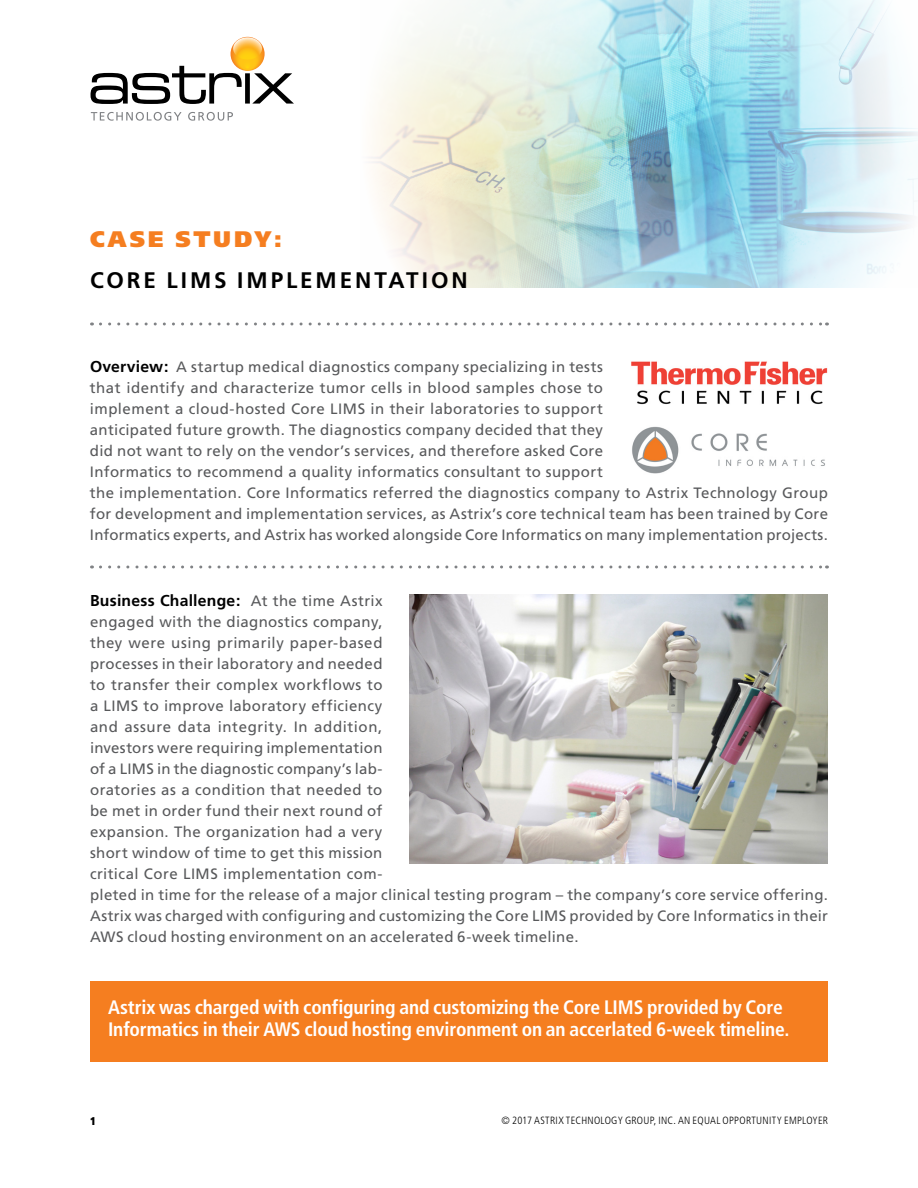
<style>
.page{position:relative;width:918px;height:1188px;background:#fff}
.page>*{position:absolute;margin:0;border:0;box-sizing:border-box;transform-origin:0 0}
.t1{font:700 22.5px "Frutiger";letter-spacing:.13em;color:#000}
.t2{font:900 22.5px "Frutiger";letter-spacing:.135em;color:#f57e20}
.t3{font:700 condensed 19.5px/22.8px "Frutiger";letter-spacing:-.01em;color:#fff}
.t4{font:700 15.75px "Frutiger";letter-spacing:.015em;color:#000}
.t5{font:15px/21px "Frutiger";letter-spacing:.025em;color:#58595b}
.t6{font:900 condensed 11.25px "Frutiger";color:#000}
.t7{font:300 condensed 10.5px "Frutiger";letter-spacing:.025em;color:#000}
.s1{font-weight:700;font-size:15.75px;color:#000}
.s2{font-weight:400;font-size:15px;color:#58595b}
</style>
<div class="page">
<img style="left:371px;top:0;width:547px;height:287px">
<svg style="left:91px;top:37px;width:203px;height:67px"></svg>
<svg style="left:91px;top:112px;width:91px;height:9px"></svg>
<svg style="left:188px;top:112px;width:45px;height:9px"></svg>
<svg style="left:100px;top:322px;width:727px;height:4px"></svg>
<svg style="left:100px;top:566px;width:727px;height:2px"></svg>
<div style="left:90px;top:981px;width:738px;height:81px;background:#f57e20"></div>
<img style="left:631px;top:361px;width:197px;height:44px">
<img style="left:632px;top:426px;width:193px;height:48px">
<img style="left:410px;top:594px;width:418px;height:270px">
<h1 class="t2" style="left:90px;top:225px;width:194px">CASE STUDY:</h1>
<h1 class="t1" style="left:90px;top:266px;width:379px">CORE LIMS IMPLEMENTATION</h1>
<p class="t5" style="left:90px;top:356px;width:740px"><span class="s1">Overview:</span> A startup medical diagnostics company specializing in tests<br>that identify and characterize tumor cells in blood samples chose to<br>implement a cloud-hosted Core LIMS in their laboratories to support<br>anticipated future growth. The diagnostics company decided that they<br>did not want to rely on the vendor’s services, and therefore asked Core<br>Informatics to recommend a quality informatics consultant to support<br>the implementation. Core Informatics referred the diagnostics company to Astrix Technology Group for development and implementation services, as Astrix’s core technical team has been trained by Core Informatics experts, and Astrix has worked alongside Core Informatics on many implementation projects.</p>
<p class="t4" style="left:90px;top:592px;width:294px">Business Challenge: <span class="s2">At the time Astrix</span></p>
<p class="t5" style="left:90px;top:611px;width:740px">engaged with the diagnostics company,<br>they were using primarily paper-based<br>processes in their laboratory and needed<br>to transfer their complex workflows to<br>a LIMS to improve laboratory efficiency<br>and assure data integrity. In addition,<br>investors were requiring implementation<br>of a LIMS in the diagnostic company’s lab-<br>oratories as a condition that needed to<br>be met in order fund their next round of<br>expansion. The organization had a very<br>short window of time to get this mission<br>critical Core LIMS implementation com-<br>pleted in time for the release of a major clinical testing program – the company’s core service offering.<br>Astrix was charged with configuring and customizing the Core LIMS provided by Core Informatics in their AWS cloud hosting environment on an accelerated 6-week timeline.</p>
<h2 class="t3" style="left:108px;top:995px;width:683px">Astrix was charged with configuring and customizing the Core LIMS provided by Core<br>Informatics in their AWS cloud hosting environment on an accerlated 6-week timeline.</h2>
<p class="t6" style="left:90px;top:1114px;width:7px">1</p>
<p class="t7" style="left:502px;top:1114px;width:328px">© 2017 ASTRIX TECHNOLOGY GROUP, INC. AN EQUAL OPPORTUNITY EMPLOYER</p>
</div>
